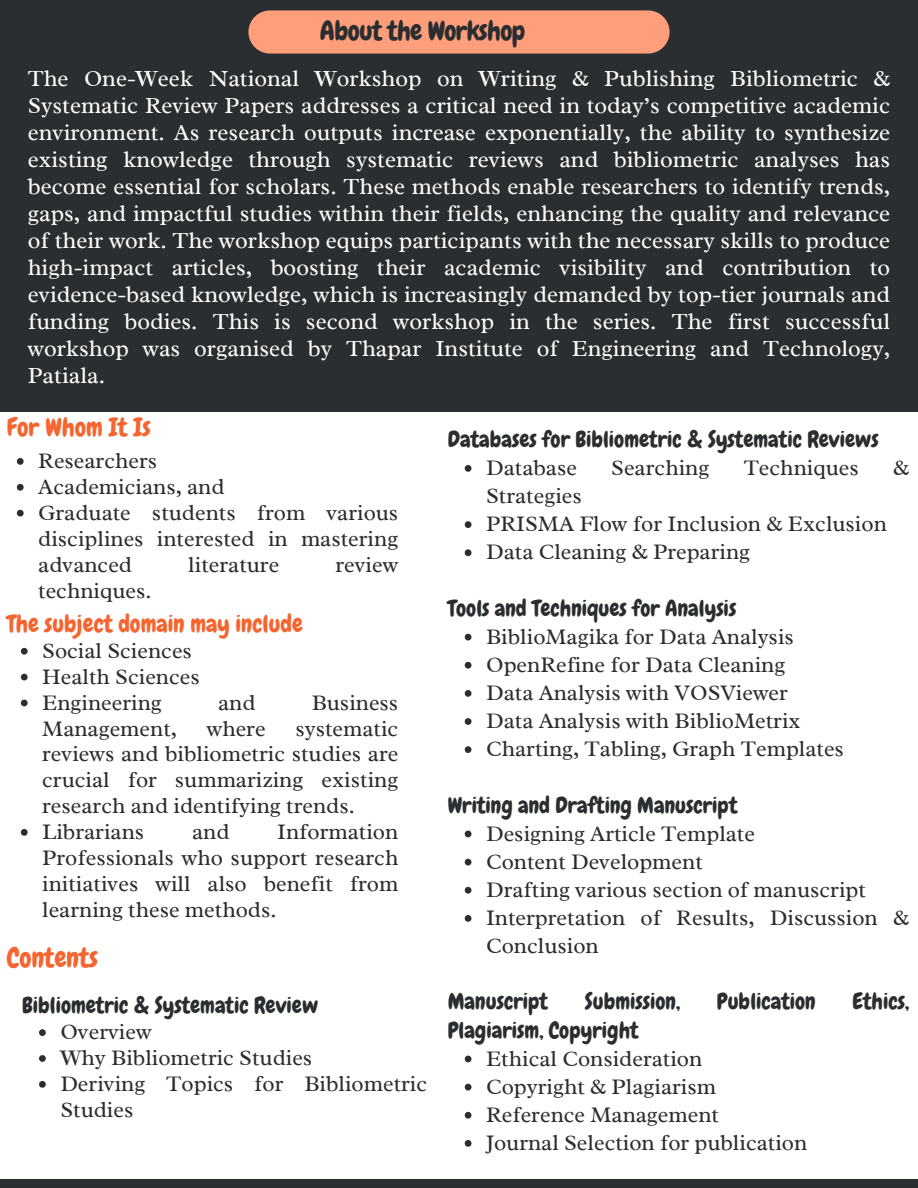
<style>
.page{position:relative;width:918px;height:1188px;background:#2a2e30}
.page>*{position:absolute;margin:0;border:0;box-sizing:border-box;transform-origin:0 0}
.t1{font:27px "Chewy";letter-spacing:-.02em;color:#2a2e30}
.t2{font:27px "Chewy";color:#f46530}
.t3{font:25.5px "Chewy";color:#f46530}
.t4{font:24px "Chewy";color:#f46530}
.t5{font:23.4px/27px "Radley";color:#fff;text-align:justify}
.t6{font:22.5px/25.8px "Radley";color:#2a2e30;text-align:justify}
.t7{font:22.5px "Chewy";color:#2a2e30}
</style>
<div class="page">
<div style="left:0;top:413px;width:439px;height:766px;background:#fff"></div>
<div style="left:248px;top:10px;width:422px;height:44px;background:#ff9e7a;border-radius:22px"></div>
<svg style="left:17px;top:458px;width:7px;height:7px"></svg>
<svg style="left:17px;top:484px;width:7px;height:7px"></svg>
<svg style="left:17px;top:510px;width:7px;height:7px"></svg>
<svg style="left:21px;top:648px;width:7px;height:7px"></svg>
<svg style="left:21px;top:674px;width:7px;height:6px"></svg>
<svg style="left:21px;top:700px;width:7px;height:6px"></svg>
<svg style="left:21px;top:829px;width:7px;height:7px"></svg>
<div style="left:439px;top:413px;width:479px;height:766px;background:#fff"></div>
<svg style="left:465px;top:465px;width:6px;height:7px"></svg>
<svg style="left:465px;top:521px;width:6px;height:7px"></svg>
<svg style="left:465px;top:549px;width:6px;height:7px"></svg>
<svg style="left:465px;top:634px;width:6px;height:6px"></svg>
<svg style="left:465px;top:662px;width:6px;height:7px"></svg>
<svg style="left:465px;top:690px;width:6px;height:7px"></svg>
<svg style="left:465px;top:718px;width:6px;height:7px"></svg>
<svg style="left:465px;top:746px;width:6px;height:7px"></svg>
<svg style="left:465px;top:831px;width:6px;height:6px"></svg>
<svg style="left:465px;top:859px;width:6px;height:6px"></svg>
<svg style="left:465px;top:887px;width:6px;height:7px"></svg>
<svg style="left:465px;top:915px;width:6px;height:7px"></svg>
<svg style="left:465px;top:1056px;width:6px;height:6px"></svg>
<svg style="left:465px;top:1084px;width:6px;height:6px"></svg>
<svg style="left:465px;top:1112px;width:6px;height:7px"></svg>
<svg style="left:465px;top:1140px;width:6px;height:7px"></svg>
<svg style="left:39px;top:1029px;width:7px;height:7px"></svg>
<svg style="left:39px;top:1055px;width:7px;height:7px"></svg>
<svg style="left:39px;top:1081px;width:7px;height:7px"></svg>
<h1 class="t1" style="left:320px;top:14px;width:207px">About the Workshop</h1>
<p class="t5" style="left:28px;top:65px;width:864px">The One-Week National Workshop on Writing &amp; Publishing Bibliometric &amp; Systematic Review Papers addresses a critical need in today’s competitive academic environment. As research outputs increase exponentially, the ability to synthesize existing knowledge through systematic reviews and bibliometric analyses has become essential for scholars. These methods enable researchers to identify trends, gaps, and impactful studies within their fields, enhancing the quality and relevance of their work. The workshop equips participants with the necessary skills to produce high-impact articles, boosting their academic visibility and contribution to evidence-based knowledge, which is increasingly demanded by top-tier journals and funding bodies. This is second workshop in the series. The first successful workshop was organised by Thapar Institute of Engineering and Technology, Patiala.</p>
<h1 class="t3" style="left:7px;top:411px;width:145px">For Whom It Is</h1>
<p class="t6" style="left:38px;top:448px;width:121px">Researchers</p>
<p class="t6" style="left:38px;top:474px;width:188px">Academicians, and</p>
<p class="t6" style="left:38px;top:500px;width:362px">Graduate students from various disciplines interested in mastering advanced</p>
<h1 class="t7" style="left:448px;top:425px;width:432px">Databases for Bibliometric &amp; Systematic Reviews</h1>
<p class="t6" style="left:486px;top:455px;width:92px">Database</p>
<p class="t6" style="left:611px;top:455px;width:100px">Searching</p>
<p class="t6" style="left:744px;top:455px;width:117px">Techniques</p>
<p class="t6" style="left:893px;top:455px;width:18px">&amp;</p>
<p class="t6" style="left:486px;top:483px;width:97px">Strategies</p>
<p class="t6" style="left:486px;top:511px;width:402px">PRISMA Flow for Inclusion &amp; Exclusion</p>
<p class="t6" style="left:486px;top:539px;width:266px">Data Cleaning &amp; Preparing</p>
<p class="t7" style="left:448px;top:594px;width:290px">Tools and Techniques for Analysis</p>
<p class="t6" style="left:486px;top:624px;width:309px">BiblioMagika for Data Analysis</p>
<p class="t6" style="left:486px;top:652px;width:301px">OpenRefine for Data Cleaning</p>
<p class="t6" style="left:486px;top:680px;width:303px">Data Analysis with VOSViewer</p>
<p class="t6" style="left:486px;top:708px;width:316px">Data Analysis with BiblioMetrix</p>
<p class="t6" style="left:486px;top:736px;width:359px">Charting, Tabling, Graph Templates</p>
<p class="t7" style="left:448px;top:791px;width:291px">Writing and Drafting Manuscript</p>
<p class="t6" style="left:486px;top:820px;width:270px">Designing Article Template</p>
<p class="t6" style="left:486px;top:849px;width:218px">Content Development</p>
<p class="t6" style="left:486px;top:877px;width:381px">Drafting various section of manuscript</p>
<p class="t6" style="left:486px;top:904px;width:425px;line-height:28.2px">Interpretation of Results, Discussion &amp;<br>Conclusion</p>
<p class="t7" style="left:448px;top:987px;width:102px">Manuscript</p>
<p class="t7" style="left:585px;top:987px;width:97px">Submission,</p>
<p class="t7" style="left:717px;top:987px;width:100px">Publication</p>
<p class="t7" style="left:853px;top:987px;width:58px">Ethics,</p>
<p class="t7" style="left:448px;top:1016px;width:192px">Plagiarism, Copyright</p>
<p class="t6" style="left:486px;top:1045px;width:218px">Ethical Consideration</p>
<p class="t6" style="left:486px;top:1074px;width:232px">Copyright &amp; Plagiarism</p>
<p class="t6" style="left:486px;top:1102px;width:234px">Reference Management</p>
<p class="t6" style="left:486px;top:1130px;width:323px">Journal Selection for publication</p>
<p class="t6" style="left:188px;top:551px;width:92px">literature</p>
<p class="t6" style="left:335px;top:551px;width:64px">review</p>
<p class="t6" style="left:38px;top:577px;width:115px">techniques.</p>
<p class="t4" style="left:7px;top:609px;width:297px">The subject domain may include</p>
<p class="t6" style="left:42px;top:638px;width:151px">Social Sciences</p>
<p class="t6" style="left:42px;top:663px;width:159px">Health Sciences</p>
<p class="t6" style="left:42px;top:689px;width:121px">Engineering</p>
<p class="t6" style="left:218px;top:689px;width:39px">and</p>
<p class="t6" style="left:312px;top:689px;width:88px">Business</p>
<p class="t6" style="left:42px;top:715px;width:136px">Management,</p>
<p class="t6" style="left:207px;top:715px;width:60px">where</p>
<p class="t6" style="left:42px;top:715px;width:358px;text-indent:253px">systematic reviews and bibliometric studies are crucial for summarizing existing research and identifying trends.</p>
<p class="t6" style="left:42px;top:819px;width:104px">Librarians</p>
<p class="t6" style="left:192px;top:819px;width:39px">and</p>
<p class="t6" style="left:42px;top:819px;width:358px;text-indent:235px">Information Professionals who support research initiatives will also benefit from learning these methods.</p>
<p class="t2" style="left:7px;top:941px;width:93px">Contents</p>
<p class="t7" style="left:22px;top:991px;width:298px">Bibliometric &amp; Systematic Review</p>
<p class="t6" style="left:60px;top:1019px;width:93px">Overview</p>
<p class="t6" style="left:60px;top:1045px;width:253px">Why Bibliometric Studies</p>
<p class="t6" style="left:60px;top:1071px;width:368px">Deriving Topics for Bibliometric<br>Studies</p>
</div>
